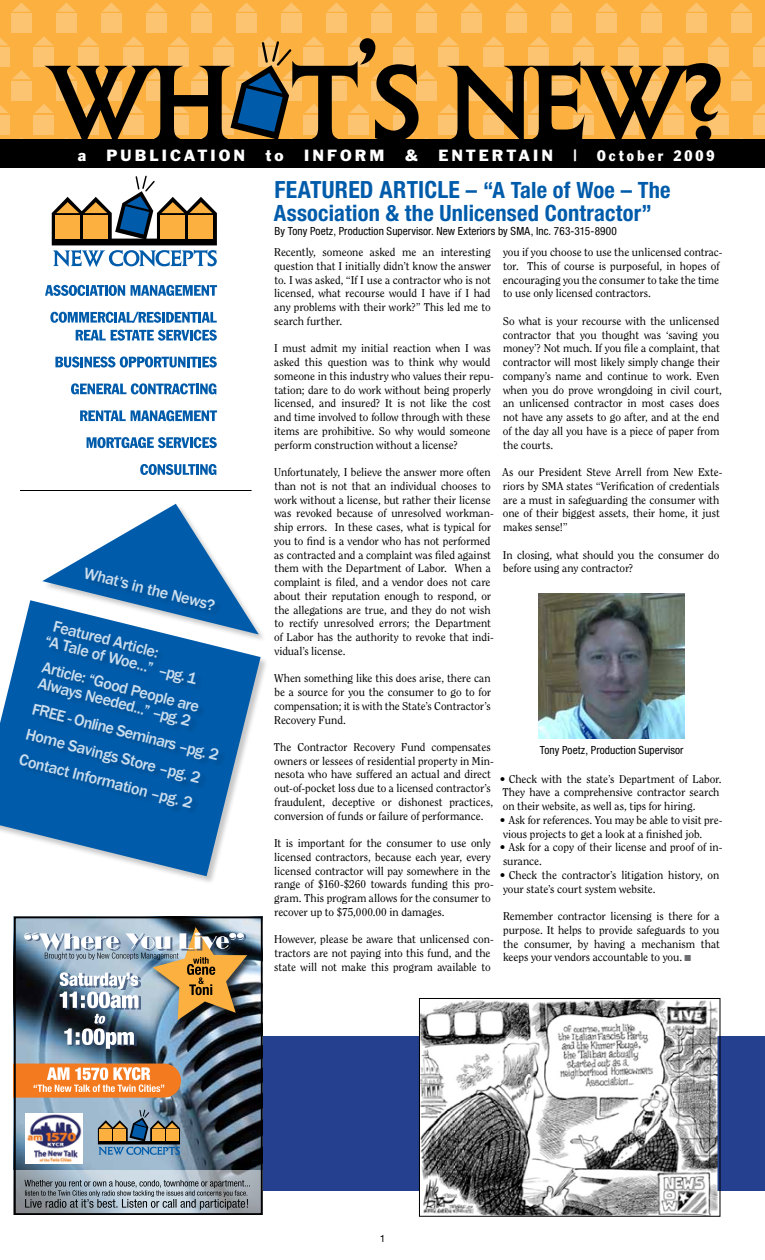
<style>
.page{position:relative;width:765px;height:1260px;background:#fff}
.page>*{position:absolute;margin:0;border:0;box-sizing:border-box;transform-origin:0 0}
.t1{font:700 condensed 22.5px/22.5px "Helvetica Neue";letter-spacing:.01em;color:#005cab}
.t2{font:500 16.25px/26.2px "Franklin Gothic";color:#fff}
.t3{font:15px "Franklin Gothic";letter-spacing:.195em;color:#fff}
.t4{font:condensed 15px "Franklin Gothic";letter-spacing:.205em;color:#fff}
.t5{font:11.25px/13.8px "Clearface";letter-spacing:-.005em;color:#000}
.t6{font:condensed 11.25px "Helvetica Neue";letter-spacing:.01em;color:#000}
.t7{font:10px "Helvetica Neue";color:#000}
.s1{font-size:23.75px}
.s2{color:#6d6e71}
</style>
<div class="page">
<div style="left:91px;top:1036px;width:674px;height:155px;background:#25408f"></div>
<div style="left:0;top:0;width:765px;height:160px;background:#fbb040"></div>
<svg style="left:12px;top:3px;width:19px;height:9px"></svg>
<div style="left:11px;top:14px;width:21px;height:19px;background:#fcc470"></div>
<svg style="left:57px;top:3px;width:19px;height:9px"></svg>
<div style="left:56px;top:14px;width:21px;height:19px;background:#fcc470"></div>
<svg style="left:102px;top:3px;width:19px;height:9px"></svg>
<div style="left:101px;top:14px;width:21px;height:19px;background:#fcc470"></div>
<svg style="left:147px;top:3px;width:19px;height:9px"></svg>
<div style="left:146px;top:14px;width:21px;height:19px;background:#fcc470"></div>
<svg style="left:192px;top:3px;width:19px;height:9px"></svg>
<div style="left:191px;top:14px;width:21px;height:19px;background:#fcc470"></div>
<svg style="left:237px;top:3px;width:19px;height:9px"></svg>
<div style="left:236px;top:14px;width:21px;height:19px;background:#fcc470"></div>
<svg style="left:282px;top:3px;width:19px;height:9px"></svg>
<div style="left:281px;top:14px;width:21px;height:19px;background:#fcc470"></div>
<svg style="left:327px;top:3px;width:19px;height:9px"></svg>
<div style="left:326px;top:14px;width:21px;height:19px;background:#fcc470"></div>
<svg style="left:372px;top:3px;width:19px;height:9px"></svg>
<div style="left:371px;top:14px;width:21px;height:19px;background:#fcc470"></div>
<svg style="left:417px;top:3px;width:19px;height:9px"></svg>
<div style="left:416px;top:14px;width:21px;height:19px;background:#fcc470"></div>
<svg style="left:462px;top:3px;width:19px;height:9px"></svg>
<div style="left:461px;top:14px;width:21px;height:19px;background:#fcc470"></div>
<svg style="left:507px;top:3px;width:19px;height:9px"></svg>
<div style="left:506px;top:14px;width:21px;height:19px;background:#fcc470"></div>
<svg style="left:552px;top:3px;width:19px;height:9px"></svg>
<div style="left:551px;top:14px;width:21px;height:19px;background:#fcc470"></div>
<svg style="left:597px;top:3px;width:19px;height:9px"></svg>
<div style="left:596px;top:14px;width:21px;height:19px;background:#fcc470"></div>
<svg style="left:642px;top:3px;width:19px;height:9px"></svg>
<div style="left:641px;top:14px;width:21px;height:19px;background:#fcc470"></div>
<svg style="left:687px;top:3px;width:19px;height:9px"></svg>
<div style="left:686px;top:14px;width:21px;height:19px;background:#fcc470"></div>
<svg style="left:732px;top:3px;width:19px;height:9px"></svg>
<div style="left:731px;top:14px;width:21px;height:19px;background:#fcc470"></div>
<div style="left:0;top:139px;width:765px;height:29px;background:#000"></div>
<svg style="left:0;top:36px;width:765px;height:103px"></svg>
<svg style="left:45px;top:285px;width:80px;height:11px"></svg>
<svg style="left:131px;top:285px;width:86px;height:11px"></svg>
<svg style="left:50px;top:312px;width:167px;height:11px"></svg>
<svg style="left:76px;top:330px;width:141px;height:11px"></svg>
<svg style="left:55px;top:357px;width:162px;height:11px"></svg>
<svg style="left:71px;top:383px;width:145px;height:11px"></svg>
<svg style="left:80px;top:410px;width:137px;height:11px"></svg>
<svg style="left:87px;top:437px;width:130px;height:11px"></svg>
<svg style="left:140px;top:464px;width:76px;height:11px"></svg>
<svg style="left:52px;top:175px;width:165px;height:92px"></svg>
<div style="left:189px;top:215px;width:24px;height:24px;background:#fbb040"></div>
<hr style="left:20px;top:490px;width:232px;height:1px;background:#000">
<svg style="left:42px;top:504px;width:198px;height:96px"></svg>
<svg style="left:0;top:600px;width:261px;height:276px"></svg>
<div style="left:19px;top:621px;width:208px;height:195px;background:#000;opacity:.22"></div>
<div style="left:86px;top:567px;width:138px;height:51px;background:#000;opacity:.22"></div>
<img style="left:539px;top:594px;width:146px;height:145px">
<img style="left:17px;top:920px;width:243px;height:250px">
<div style="left:151px;top:926px;width:103px;height:101px;background:#0b0e11;opacity:.75"></div>
<div style="left:14px;top:1064px;width:150px;height:34px;background:#f47a20"></div>
<svg style="left:98px;top:1109px;width:82px;height:46px;background:#768284"></svg>
<div style="left:166px;top:1129px;width:12px;height:12px;background:#fbb040"></div>
<img style="left:25px;top:1113px;width:57px;height:50px">
<svg style="left:17px;top:1170px;width:243px;height:42px;background:#aebac4"></svg>
<div style="left:14px;top:917px;width:249px;height:298px;border:2px solid #000"></div>
<div style="left:67px;top:1030px;width:69px;height:20px;background:#324a70;opacity:.75"></div>
<svg style="left:24px;top:1180px;width:226px;height:30px;background:#8b959d"></svg>
<svg style="left:34px;top:1067px;width:130px;height:25px"></svg>
<img style="left:24px;top:927px;width:223px;height:122px">
<img style="left:421px;top:1000px;width:297px;height:214px">
<div style="left:419px;top:998px;width:301px;height:218px;border:1px solid #000"></div>
<h3 class="t3" style="left:78px;top:145px;width:10px">a</h3>
<h3 class="t3" style="left:107px;top:145px;width:140px">PUBLICATION</h3>
<h3 class="t3" style="left:266px;top:145px;width:20px">to</h3>
<h3 class="t3" style="left:304px;top:145px;width:82px">INFORM</h3>
<h3 class="t3" style="left:405px;top:145px;width:15px">&amp;</h3>
<h3 class="t3" style="left:438px;top:145px;width:116px">ENTERTAIN</h3>
<h3 class="t3" style="left:573px;top:145px;width:5px">|</h3>
<h3 class="t4" style="left:597px;top:146px;width:119px">October 2009</h3>
<h2 class="t2" style="left:87px;top:560px;width:136px;rotate:14deg">What’s in the News?</h2>
<h2 class="t2" style="left:51px;top:617px;width:158px;line-height:16.4px;rotate:14deg">Featured Article:<br>“A Tale of Woe...” –pg. 1</h2>
<h2 class="t2" style="left:44px;top:659px;width:163px;line-height:16.2px;rotate:14deg">Article: “Good People are<br>Always Needed...” –pg. 2</h2>
<h2 class="t2" style="left:35px;top:696px;width:194px;rotate:14deg">FREE - Online Seminars –pg. 2<br>Home Savings Store –pg. 2<br>Contact Information –pg. 2</h2>
<h1 class="t1" style="left:274px;top:179px;width:398px"><span class="s1">FEATURED ARTICLE</span> – “A Tale of Woe – The<br>Association &amp; the Unlicensed Contractor”</h1>
<p class="t6" style="left:275px;top:224px;width:344px">By Tony Poetz, Production Supervisor. New Exteriors by SMA, Inc. 763-315-8900</p>
<p class="t5" style="left:274px;top:245px;width:219px;text-align:justify">Recently, someone asked me an interesting question that I initially didn’t know the answer to. I was asked, “If I use a contractor who is not licensed, what recourse would I have if I had any problems with their work?” This led me to search further.</p>
<p class="t5" style="left:274px;top:341px;width:221px">I must admit my initial reaction when I was asked this question was to think why would someone in this industry who values their repu&shy;tation; dare to do work without being properly licensed, and insured? It is not like the cost and time involved to follow through with these items are prohibitive. So why would someone perform construction without a license?</p>
<p class="t5" style="left:274px;top:465px;width:221px">Unfortunately, I believe the answer more often than not is not that an individual chooses to work without a license, but rather their license was revoked because of unresolved workman&shy;ship errors. In these cases, what is typical for you to find is a vendor who has not performed as contracted and a complaint was filed against them with the Department of Labor. When a complaint is filed, and a vendor does not care about their reputation enough to respond, or the allegations are true, and they do not wish to rectify unresolved errors; the Department of Labor has the authority to revoke that indi&shy;vidual’s license.</p>
<p class="t5" style="left:274px;top:671px;width:219px;text-align:justify">When something like this does arise, there can be a source for you the consumer to go to for compensation; it is with the State’s Contractor’s Recovery Fund.</p>
<p class="t5" style="left:274px;top:740px;width:221px">The Contractor Recovery Fund compensates owners or lessees of residential property in Min&shy;nesota who have suffered an actual and direct out-of-pocket loss due to a licensed contractor’s fraudulent, deceptive or dishonest practices, conversion of funds or failure of performance.</p>
<p class="t5" style="left:274px;top:836px;width:221px">It is important for the consumer to use only licensed contractors, because each year, every licensed contractor will pay somewhere in the range of $160-$260 towards funding this pro&shy;gram. This program allows for the consumer to recover up to $75,000.00 in damages.</p>
<p class="t5" style="left:274px;top:933px;width:221px">However, please be aware that unlicensed con&shy;tractors are not paying into this fund, and the state will not make this program available to</p>
<p class="t5" style="left:503px;top:245px;width:221px">you if you choose to use the unlicensed contrac&shy;tor. This of course is purposeful, in hopes of encouraging you the consumer to take the time to use only licensed contractors.</p>
<p class="t5" style="left:503px;top:314px;width:221px">So what is your recourse with the unlicensed contractor that you thought was ‘saving you money’? Not much. If you file a complaint, that contractor will most likely simply change their company’s name and continue to work. Even when you do prove wrongdoing in civil court, an unlicensed contractor in most cases does not have any assets to go after, and at the end of the day all you have is a piece of paper from the courts.</p>
<p class="t5" style="left:502px;top:465px;width:222px">As our President Steve Arrell from New Exte&shy;riors by SMA states “Verification of credentials are a must in safeguarding the consumer with one of their biggest assets, their home, it just makes sense!”</p>
<p class="t5" style="left:503px;top:548px;width:218px">In closing, what should you the consumer do before using any contractor?</p>
<p class="t6" style="left:540px;top:744px;width:145px">Tony Poetz, Production Supervisor</p>
<p class="t5" style="left:500px;top:772px;width:224px">• Check with the state’s Department of Labor.<br>They have a comprehensive contractor search on their website, as well as, tips for hiring.</p>
<p class="t5" style="left:503px;top:813px;width:221px;text-indent:-3px">• Ask for references. You may be able to visit pre&shy;vious projects to get a look at a finished job.</p>
<p class="t5" style="left:500px;top:840px;width:224px">• Ask for a copy of their license and proof of in&shy;surance.</p>
<p class="t5" style="left:500px;top:868px;width:221px">• Check the contractor’s litigation history, on your state’s court system website.</p>
<p class="t5" style="left:503px;top:909px;width:218px;text-align:justify">Remember contractor licensing is there for a purpose. It helps to provide safeguards to you the consumer, by having a mechanism that keeps your vendors accountable to you. <span class="s2">■</span></p>
<p class="t7" style="left:380px;top:1232px;width:7px">1</p>
</div>
